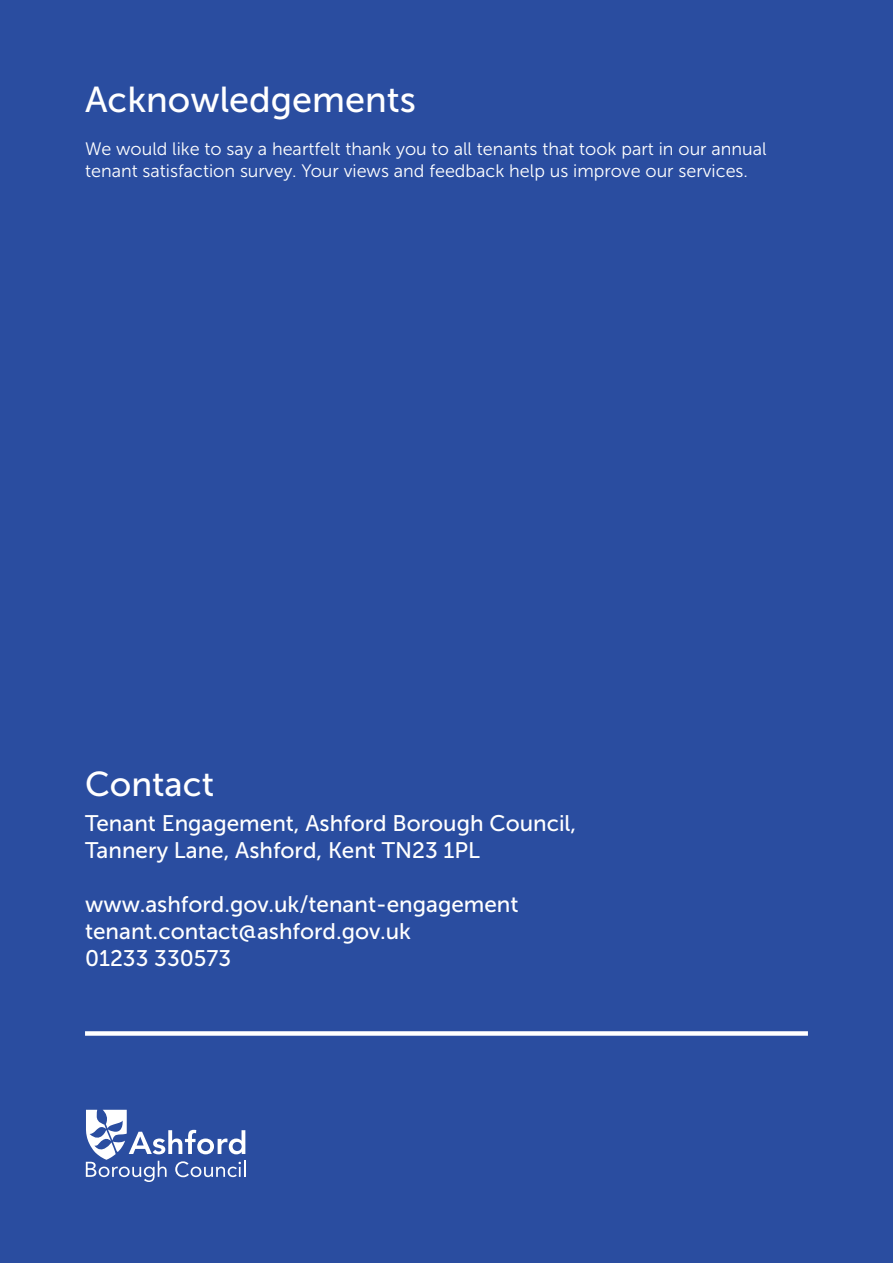
<style>
.page{position:relative;width:893px;height:1263px;background:#2a4da0}
.page>*{position:absolute;margin:0;border:0;box-sizing:border-box;transform-origin:0 0}
.sub_heading{font:36px "Museo Sans 500";color:#fff}
.t1{font:34.5px "Museo Sans 500";color:#fff}
.t2{font:22.5px/27px "Museo Sans 500";color:#fff}
.Body_Copy{font:18px/21.6px "Museo Sans 300";color:#fff}
</style>
<div class="page">
<svg style="left:86px;top:1110px;width:160px;height:72px"></svg>
<div style="left:85px;top:1031px;width:723px;height:5px;background:#fff"></div>
<p class="sub_heading" style="left:85px;top:80px;width:332px">Acknowledgements</p>
<p class="Body_Copy" style="left:85px;top:138px;width:683px">We would like to say a heartfelt thank you to all tenants that took part in our annual tenant satisfaction survey. Your views and feedback help us improve our services.</p>
<p class="t1" style="left:85px;top:765px;width:131px">Contact</p>
<p class="t2" style="left:85px;top:810px;width:493px">Tenant Engagement, Ashford Borough Council,<br>Tannery Lane, Ashford, Kent TN23 1PL</p>
<p class="t2" style="left:85px;top:891px;width:435px">www.ashford.gov.uk/tenant-engagement</p>
<p class="t2" style="left:85px;top:918px;width:328px">tenant.contact@ashford.gov.uk</p>
<p class="t2" style="left:85px;top:945px;width:148px">01233 330573</p>
</div>
